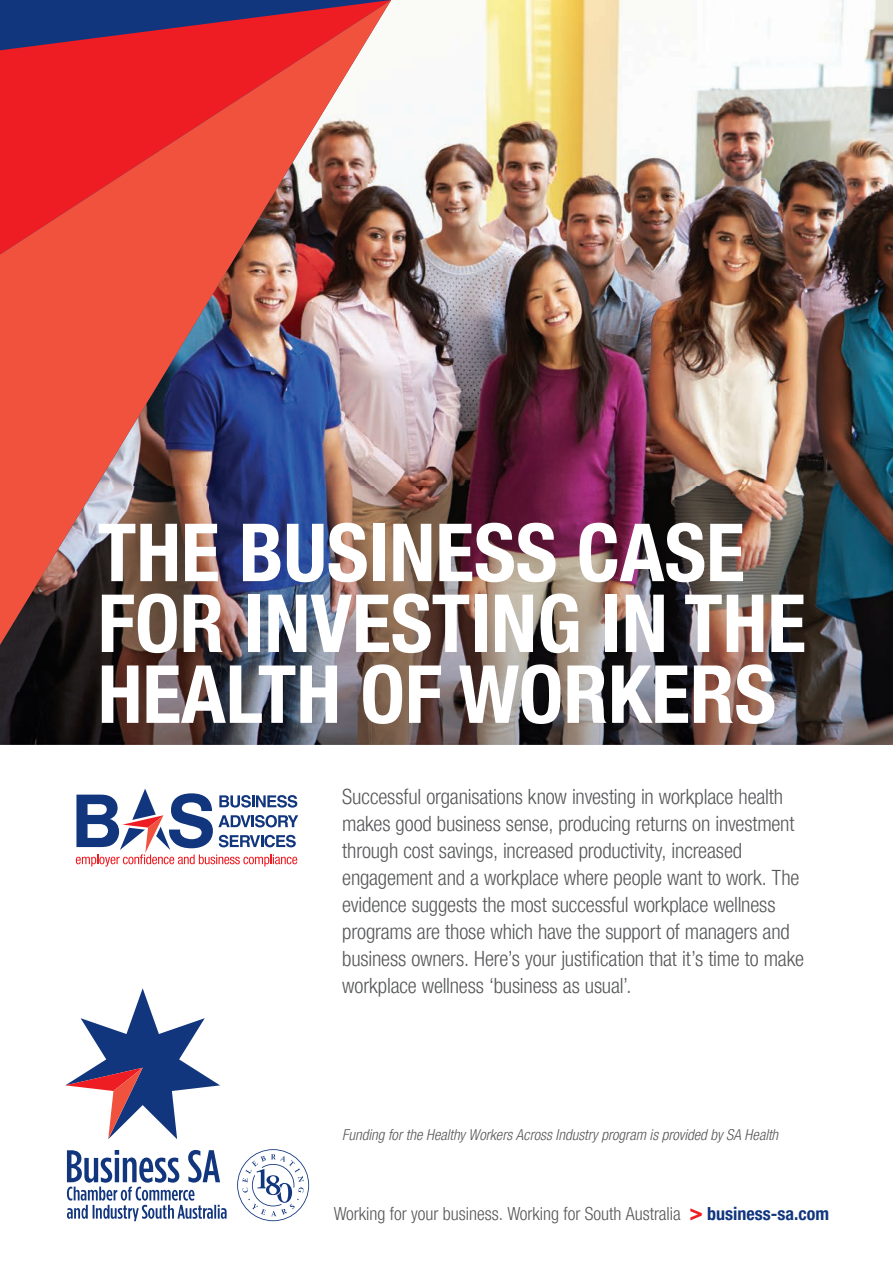
<style>
.page{position:relative;width:893px;height:1263px;background:#fff}
.page>*{position:absolute;margin:0;border:0;box-sizing:border-box;transform-origin:0 0}
.t1{font:700 condensed 80.25px/70.8px "Helvetica Neue LTW1 G";color:#fff}
.t2{font:300 condensed 21px/27px "Helvetica Neue LTW1 G";letter-spacing:-.01em;color:#57585a}
.t3{font:300 condensed 18px "Helvetica Neue LTW1 G";color:#57585a}
.t4{font:italic 300 condensed 15px "Helvetica Neue LTW1 G";color:#57585a}
.s1{font-weight:700;font-size:22.5px;color:#ee1d23}
.s2{font-weight:700;color:#11367e}
</style>
<div class="page">
<img style="left:0;top:0;width:893px;height:744px">
<img style="left:0;top:0;width:391px;height:645px">
<svg style="left:65px;top:988px;width:155px;height:151px"></svg>
<svg style="left:67px;top:1150px;width:160px;height:71px"></svg>
<svg style="left:237px;top:1149px;width:72px;height:72px"></svg>
<svg style="left:76px;top:789px;width:222px;height:77px"></svg>
<h1 class="t1" style="left:98px;top:518px;width:710px">THE BUSINESS CASE<br>FOR INVESTING IN THE<br>HEALTH OF WORKERS</h1>
<p class="t2" style="left:342px;top:783px;width:463px">Successful organisations know investing in workplace health makes good business sense, producing returns on investment through cost savings, increased productivity, increased engagement and a workplace where people want to work. The evidence suggests the most successful workplace wellness programs are those which have the support of managers and business owners. Here’s your justification that it’s time to make workplace wellness ‘business as usual’.</p>
<p class="t4" style="left:342px;top:1126px;width:437px">Funding for the Healthy Workers Across Industry program is provided by SA Health</p>
<p class="t3" style="left:334px;top:1203px;width:497px">Working for your business. Working for South Australia <span class="s1">&gt;</span> <span class="s2">business-sa.com</span></p>
</div>
